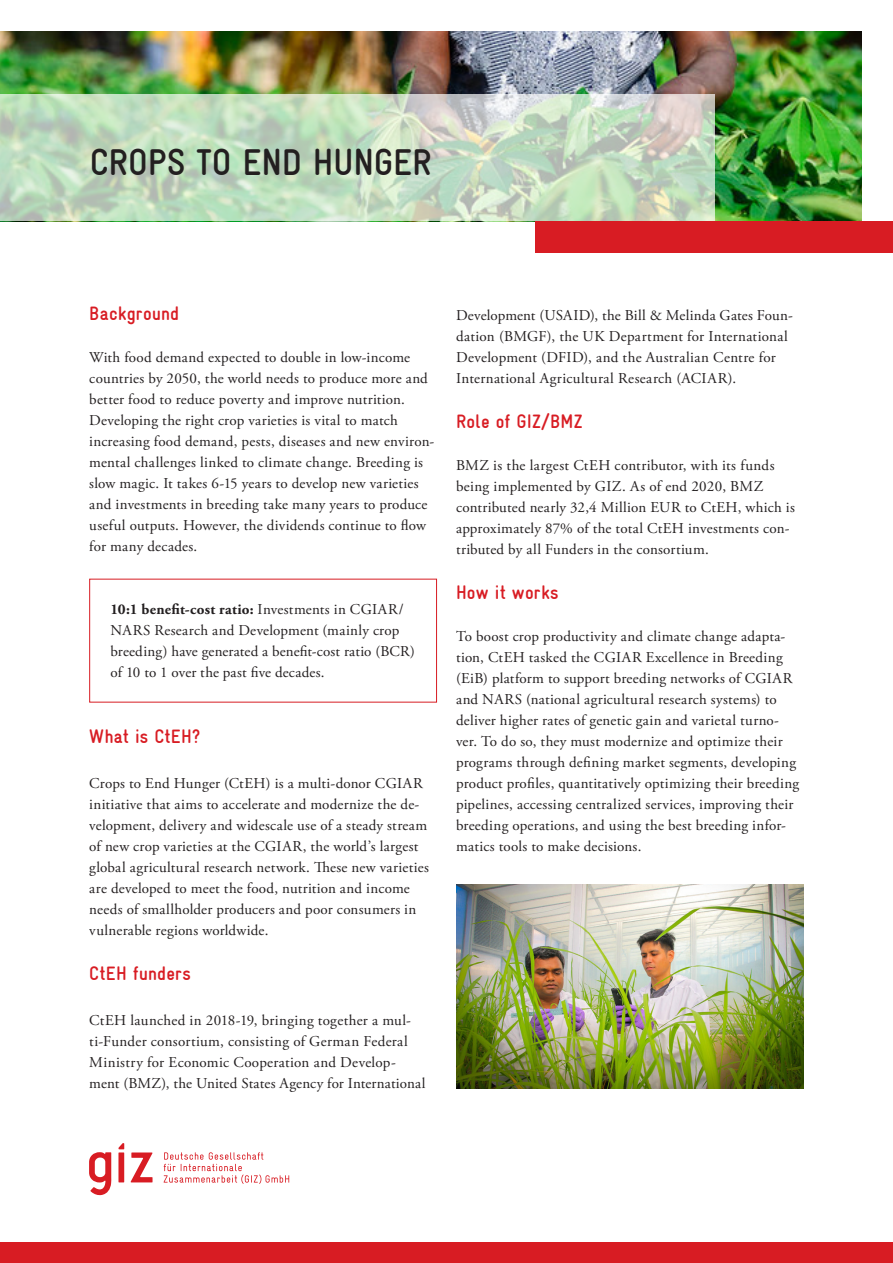
<style>
.page{position:relative;width:893px;height:1263px;background:#fff}
.page>*{position:absolute;margin:0;border:0;box-sizing:border-box;transform-origin:0 0}
.Headline_Aushang{font:700 condensed 37.5px "Gravur";color:#231f20}
.t1{font:700 condensed 19.5px "Gravur";letter-spacing:.01em;color:#d81c23}
.t2{font:15px/21px "Adobe Garamond Pro";letter-spacing:.02em;color:#231f20}
.s1{font-weight:700}
</style>
<div class="page">
<img style="left:0;top:32px;width:861px;height:189px">
<img style="left:456px;top:884px;width:348px;height:205px">
<div style="left:0;top:1242px;width:893px;height:21px;background:#d81c23"></div>
<svg style="left:89px;top:578px;width:348px;height:125px"></svg>
<svg style="left:89px;top:1152px;width:22px;height:43px"></svg>
<svg style="left:131px;top:1152px;width:22px;height:30px"></svg>
<svg style="left:118px;top:1143px;width:6px;height:39px"></svg>
<svg style="left:164px;top:1152px;width:125px;height:32px"></svg>
<div style="left:535px;top:221px;width:358px;height:32px;background:#d81c23"></div>
<svg style="left:0;top:95px;width:714px;height:126px;background:#c5dac1"></svg>
<p class="Headline_Aushang" style="left:90px;top:141px;width:344px">CROPS TO END HUNGER</p>
<h2 class="t1" style="left:89px;top:302px;width:92px">Background</h2>
<p class="t2" style="left:89px;top:347px;width:347px">With food demand expected to double in low-income countries by 2050, the world needs to produce more and better food to reduce poverty and improve nutrition.<br>Developing the right crop varieties is vital to match increasing food demand, pests, diseases and new environ&shy;mental challenges linked to climate change. Breeding is slow magic. It takes 6-15 years to develop new varieties and investments in breeding take many years to produce useful outputs. However, the dividends continue to flow for many decades.</p>
<p class="t2" style="left:111px;top:599px;width:306px"><span class="s1">10:1 benefit-cost ratio:</span> Investments in CGIAR/ NARS Research and Development (mainly crop breeding) have generated a benefit-cost ratio (BCR) of 10 to 1 over the past five decades.</p>
<h2 class="t1" style="left:89px;top:725px;width:112px">What is CtEH?</h2>
<p class="t2" style="left:89px;top:773px;width:341px">Crops to End Hunger (CtEH) is a multi-donor CGIAR initiative that aims to accelerate and modernize the de&shy;velopment, delivery and widescale use of a steady stream of new crop varieties at the CGIAR, the world’s largest global agricultural research network. These new varieties are developed to meet the food, nutrition and income needs of smallholder producers and poor consumers in vulnerable regions worldwide.</p>
<h2 class="t1" style="left:89px;top:962px;width:103px">CtEH funders</h2>
<p class="t2" style="left:89px;top:1010px;width:338px">CtEH launched in 2018-19, bringing together a mul&shy;ti-Funder consortium, consisting of German Federal Ministry for Economic Cooperation and Develop&shy;ment (BMZ), the United States Agency for International</p>
<p class="t2" style="left:456px;top:305px;width:338px">Development (USAID), the Bill &amp; Melinda Gates Foun&shy;dation (BMGF), the UK Department for International Development (DFID), and the Australian Centre for International Agricultural Research (ACIAR).</p>
<h2 class="t1" style="left:456px;top:410px;width:128px">Role of GIZ/BMZ</h2>
<p class="t2" style="left:456px;top:455px;width:340px">BMZ is the largest CtEH contributor, with its funds being implemented by GIZ. As of end 2020, BMZ contributed nearly 32,4 Million EUR to CtEH, which is approximately 87% of the total CtEH investments con&shy;tributed by all Funders in the consortium.</p>
<h2 class="t1" style="left:456px;top:581px;width:104px">How it works</h2>
<p class="t2" style="left:456px;top:626px;width:345px">To boost crop productivity and climate change adapta&shy;tion, CtEH tasked the CGIAR Excellence in Breeding (EiB) platform to support breeding networks of CGIAR and NARS (national agricultural research systems) to deliver higher rates of genetic gain and varietal turno&shy;ver. To do so, they must modernize and optimize their programs through defining market segments, developing product profiles, quantitatively optimizing their breeding pipelines, accessing centralized services, improving their breeding operations, and using the best breeding infor&shy;matics tools to make decisions.</p>
</div>
